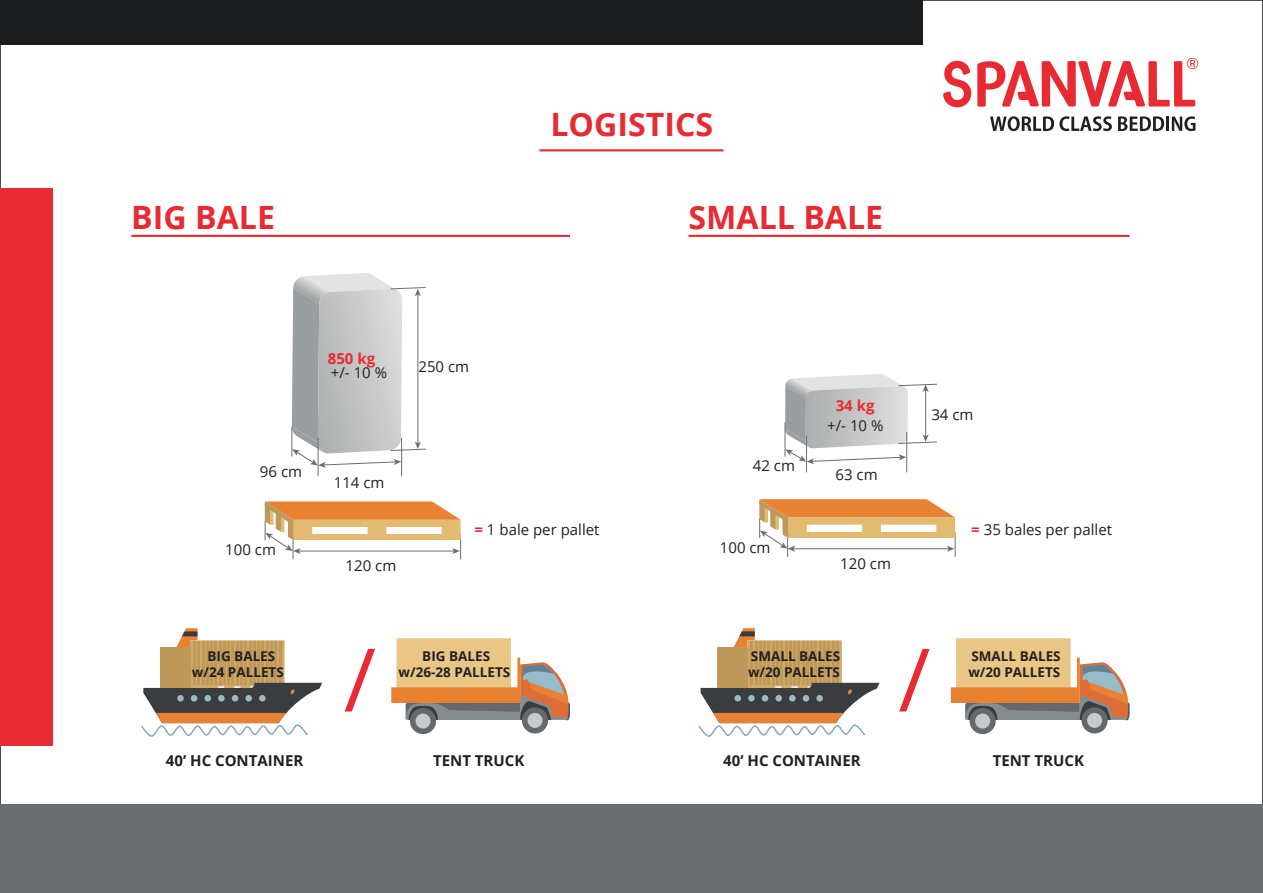
<style>
.page{position:relative;width:1263px;height:893px;background:#fff}
.page>*{position:absolute;margin:0;border:0;box-sizing:border-box;transform-origin:0 0}
.t1{font:700 32.1px "Open Sans";color:#e82b32}
.t2{font:15px "Open Sans";color:#231f20}
.t3{font:700 15px "Open Sans";color:#231f20}
.t4{font:700 15px "Open Sans";color:#e82b32}
.t5{font:700 13.5px/16.2px "Open Sans";color:#231f20;text-align:center}
.s1{font-style:inherit}
.s2{font-weight:700;color:#e82b32}
</style>
<div class="page">
<div style="left:0;top:804px;width:1263px;height:89px;background:#696d6d"></div>
<div style="left:0;top:0;width:922px;height:44px;background:#1a1c1d"></div>
<div style="left:0;top:188px;width:52px;height:557px;background:#e82b32"></div>
<hr style="left:539px;top:149px;width:184px;height:2px;background:#e82b32">
<svg style="left:990px;top:116px;width:122px;height:15px"></svg>
<svg style="left:1118px;top:116px;width:46px;height:15px"></svg>
<hr style="left:1166px;top:117px;width:3px;height:14px;background:#231f20">
<svg style="left:1172px;top:116px;width:23px;height:15px"></svg>
<svg style="left:943px;top:58px;width:255px;height:49px"></svg>
<svg style="left:141px;top:628px;width:181px;height:109px"></svg>
<hr style="left:401px;top:438px;width:1px;height:38px;background:#6c6d70">
<hr style="left:318px;top:438px;width:1px;height:38px;background:#6c6d70">
<svg style="left:265px;top:501px;width:196px;height:58px"></svg>
<svg style="left:759px;top:499px;width:197px;height:58px"></svg>
<hr style="left:291px;top:427px;width:1px;height:30px;background:#6c6d70">
<hr style="left:906px;top:432px;width:1px;height:40px;background:#6c6d70">
<hr style="left:806px;top:436px;width:1px;height:36px;background:#6c6d70">
<hr style="left:131px;top:235px;width:439px;height:2px;background:#e82b32">
<svg style="left:969px;top:708px;width:27px;height:26px"></svg>
<div style="left:975px;top:713px;width:15px;height:15px;background:#c6caca;border-radius:50%"></div>
<div style="left:956px;top:638px;width:114px;height:60px;background:#e9c686"></div>
<svg style="left:951px;top:658px;width:178px;height:62px"></svg>
<div style="left:1081px;top:707px;width:27px;height:26px;background:#65696c;border-radius:50%"></div>
<div style="left:1087px;top:713px;width:15px;height:15px;background:#c6caca;border-radius:50%"></div>
<div style="left:410px;top:708px;width:26px;height:26px;background:#65696c;border-radius:50%"></div>
<div style="left:415px;top:713px;width:16px;height:15px;background:#c6caca;border-radius:50%"></div>
<div style="left:396px;top:638px;width:115px;height:60px;background:#e9c686"></div>
<svg style="left:391px;top:658px;width:179px;height:62px"></svg>
<div style="left:522px;top:707px;width:26px;height:26px;background:#65696c;border-radius:50%"></div>
<div style="left:527px;top:713px;width:15px;height:15px;background:#c6caca;border-radius:50%"></div>
<svg style="left:698px;top:628px;width:181px;height:109px"></svg>
<hr style="left:689px;top:235px;width:440px;height:2px;background:#e82b32">
<svg style="left:785px;top:374px;width:152px;height:90px"></svg>
<svg style="left:292px;top:273px;width:134px;height:195px"></svg>
<h1 class="t1" style="left:550px;top:102px;width:164px">LOGISTICS</h1>
<h1 class="t1" style="left:131px;top:195px;width:145px">BIG BALE</h1>
<h1 class="t1" style="left:689px;top:195px;width:196px">SMALL BALE</h1>
<p class="t2" style="left:260px;top:461px;width:44px">9<span class="s1">6</span> cm</p>
<p class="t2" style="left:225px;top:540px;width:52px">100 cm</p>
<p class="t4" style="left:328px;top:348px;width:49px">850 kg</p>
<p class="t2" style="left:418px;top:356px;width:52px">2<span class="s1">5</span>0 cm</p>
<p class="t2" style="left:331px;top:363px;width:58px">+/- 10 %</p>
<p class="t2" style="left:334px;top:473px;width:52px">11<span class="s1">4</span> cm</p>
<p class="t2" style="left:753px;top:456px;width:44px">42 cm</p>
<p class="t4" style="left:836px;top:395px;width:40px">34 kg</p>
<p class="t2" style="left:827px;top:415px;width:58px">+/- 10 %</p>
<p class="t2" style="left:835px;top:464px;width:44px">63 cm</p>
<p class="t2" style="left:931px;top:405px;width:44px">34 cm</p>
<p class="t2" style="left:474px;top:519px;width:127px"><span class="s2">=</span> 1 bale per pallet</p>
<p class="t2" style="left:971px;top:519px;width:142px"><span class="s2">=</span> 35 bales per pallet</p>
<p class="t2" style="left:346px;top:555px;width:52px">120 cm</p>
<p class="t2" style="left:720px;top:537px;width:52px">100 cm</p>
<p class="t2" style="left:840px;top:553px;width:52px">120 cm</p>
<p class="t5" style="left:192px;top:648px;width:93px">BIG BALES w/24 PALLETS</p>
<p class="t5" style="left:399px;top:648px;width:113px">BIG BALES w/26-28 PALLETS</p>
<p class="t5" style="left:748px;top:648px;width:94px;text-align:left">SMALL BALES w/20 PALLETS</p>
<p class="t5" style="left:968px;top:648px;width:94px;text-align:left">SMALL BALES w/20 PALLETS</p>
<p class="t3" style="left:166px;top:750px;width:139px">40’ HC CONTAINER</p>
<p class="t3" style="left:433px;top:750px;width:93px">TENT TRUCK</p>
<p class="t3" style="left:723px;top:750px;width:139px">40’ HC CONTAINER</p>
<p class="t3" style="left:993px;top:750px;width:93px">TENT TRUCK</p>
</div>
